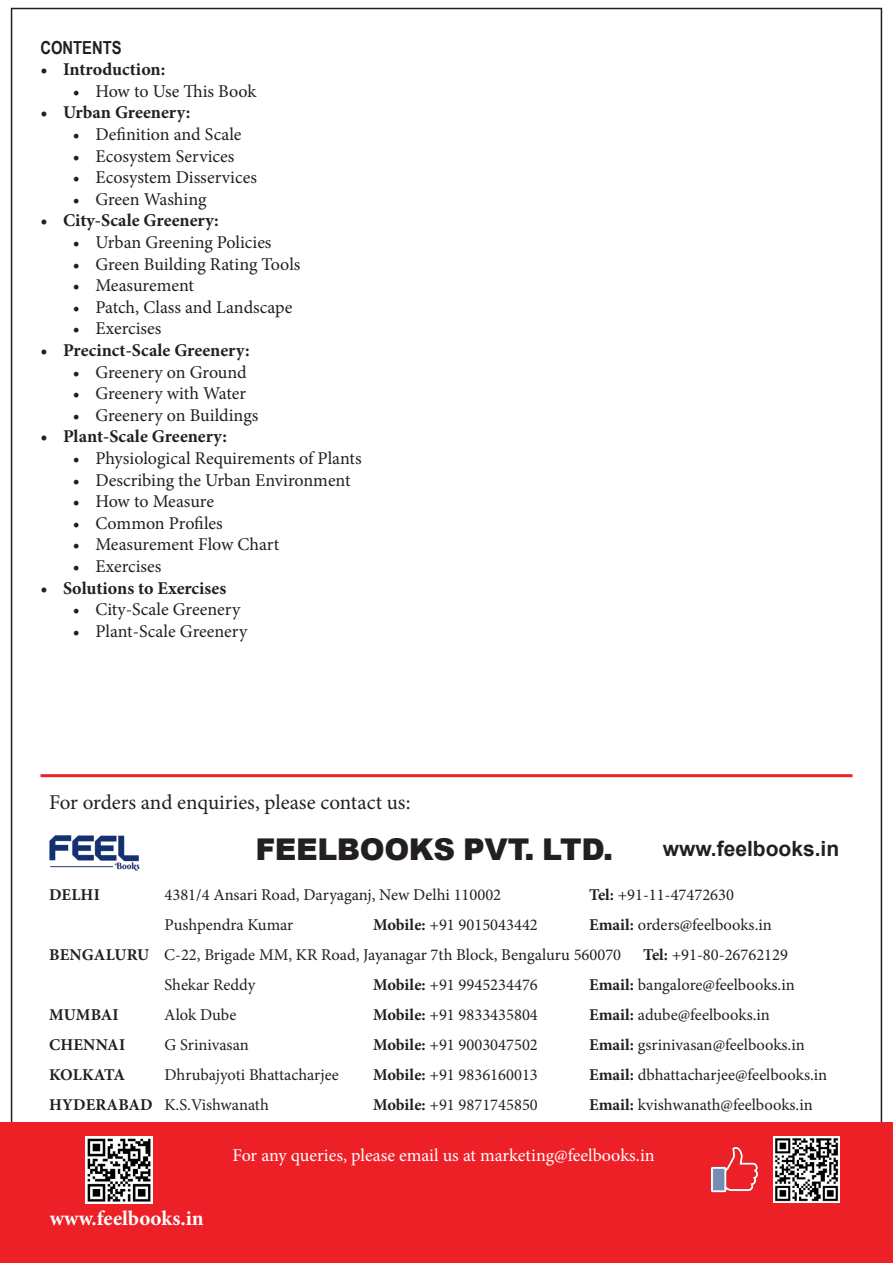
<style>
.page{position:relative;width:893px;height:1263px;background:#fff}
.page>*{position:absolute;margin:0;border:0;box-sizing:border-box;transform-origin:0 0}
.t1{font:900 30px "Arial";letter-spacing:-.015em;color:#231f20}
.t2{font:21px "Minion Pro";color:#231f20}
.t3{font:700 21px "Arial";color:#231f20}
.t4{font:700 21px "Minion Pro";color:#fff}
.t5{font:18px "Minion Pro";color:#231f20}
.t6{font:700 18px "Minion Pro";color:#231f20}
.t7{font:18px "Minion Pro";letter-spacing:-.005em;color:#fff}
.t8{font:700 18px "Arial Narrow";color:#231f20}
.t9{font:16.5px/30px "Minion Pro";color:#231f20}
.t10{font:700 16.5px "Minion Pro";letter-spacing:.01em;color:#231f20}
.t11{font:700 16.5px "Minion Pro";letter-spacing:-.015em;color:#231f20}
.s1{font-weight:700}
</style>
<div class="page">
<div style="left:0;top:1201px;width:893px;height:62px;background:#ee2027"></div>
<hr style="left:40px;top:774px;width:812px;height:3px;background:#ee2027">
<img style="left:49px;top:835px;width:91px;height:36px">
<div style="left:0;top:1123px;width:893px;height:126px;background:#ee2027"></div>
<img style="left:774px;top:1137px;width:65px;height:66px">
<img style="left:86px;top:1136px;width:67px;height:67px">
<img style="left:710px;top:1146px;width:49px;height:47px">
<p class="t8" style="left:40px;top:34px;width:83px">CONTENTS</p>
<p class="t6" style="left:40px;top:57px;width:126px">• Introduction:</p>
<p class="t5" style="left:73px;top:79px;width:185px">• How to Use This Book</p>
<p class="t6" style="left:40px;top:100px;width:151px">• Urban Greenery:</p>
<p class="t5" style="left:73px;top:122px;width:170px">• Definition and Scale</p>
<p class="t5" style="left:73px;top:144px;width:163px">• Ecosystem Services</p>
<p class="t5" style="left:73px;top:165px;width:186px">• Ecosystem Disservices</p>
<p class="t5" style="left:73px;top:187px;width:135px">• Green Washing</p>
<p class="t6" style="left:40px;top:208px;width:180px">• City-Scale Greenery:</p>
<p class="t5" style="left:73px;top:230px;width:200px">• Urban Greening Policies</p>
<p class="t5" style="left:73px;top:252px;width:229px">• Green Building Rating Tools</p>
<p class="t5" style="left:73px;top:273px;width:123px">• Measurement</p>
<p class="t5" style="left:73px;top:295px;width:221px">• Patch, Class and Landscape</p>
<p class="t5" style="left:73px;top:317px;width:90px">• Exercises</p>
<p class="t6" style="left:40px;top:338px;width:211px">• Precinct-Scale Greenery:</p>
<p class="t5" style="left:73px;top:360px;width:175px">• Greenery on Ground</p>
<p class="t5" style="left:73px;top:381px;width:175px">• Greenery with Water</p>
<p class="t5" style="left:73px;top:403px;width:187px">• Greenery on Buildings</p>
<p class="t6" style="left:40px;top:424px;width:188px">• Plant-Scale Greenery:</p>
<p class="t5" style="left:73px;top:446px;width:290px">• Physiological Requirements of Plants</p>
<p class="t5" style="left:73px;top:468px;width:279px">• Describing the Urban Environment</p>
<p class="t5" style="left:73px;top:489px;width:143px">• How to Measure</p>
<p class="t5" style="left:73px;top:511px;width:151px">• Common Profiles</p>
<p class="t5" style="left:73px;top:533px;width:208px">• Measurement Flow Chart</p>
<p class="t5" style="left:73px;top:554px;width:90px">• Exercises</p>
<p class="t6" style="left:40px;top:575px;width:187px">• Solutions to Exercises</p>
<p class="t5" style="left:73px;top:597px;width:169px">• City-Scale Greenery</p>
<p class="t5" style="left:73px;top:619px;width:176px">• Plant-Scale Greenery</p>
<p class="t2" style="left:49px;top:788px;width:363px">For orders and enquiries, please contact us:</p>
<p class="t1" style="left:255px;top:828px;width:359px">FEELBOOKS PVT. LTD.</p>
<p class="t3" style="left:663px;top:833px;width:178px">www.feelbooks.in</p>
<p class="t10" style="left:49px;top:883px;width:52px">DELHI</p>
<p class="t9" style="left:165px;top:879px;width:338px">4381/4 Ansari Road, Daryaganj, New Delhi 110002</p>
<p class="t9" style="left:589px;top:879px;width:146px"><span class="s1">Tel:</span> +91-11-47472630</p>
<p class="t9" style="left:165px;top:909px;width:130px">Pushpendra Kumar</p>
<p class="t9" style="left:373px;top:909px;width:166px"><span class="s1">Mobile:</span> +91 9015043442</p>
<p class="t9" style="left:49px;top:909px;width:724px;text-indent:540px"><span class="s1">Email:</span> orders@feelbooks.in<br><span class="s1">BENGALURU</span> C-22, Brigade MM, KR Road, Jayanagar 7th Block, Bengaluru 560070</p>
<p class="t9" style="left:643px;top:939px;width:146px"><span class="s1">Tel:</span> +91-80-26762129</p>
<p class="t9" style="left:165px;top:969px;width:92px">Shekar Reddy</p>
<p class="t9" style="left:373px;top:969px;width:166px"><span class="s1">Mobile:</span> +91 9945234476</p>
<p class="t9" style="left:589px;top:969px;width:207px"><span class="s1">Email:</span> bangalore@feelbooks.in</p>
<p class="t10" style="left:49px;top:1003px;width:71px">MUMBAI</p>
<p class="t9" style="left:164px;top:999px;width:74px">Alok Dube</p>
<p class="t9" style="left:373px;top:999px;width:166px"><span class="s1">Mobile:</span> +91 9833435804</p>
<p class="t9" style="left:589px;top:999px;width:182px"><span class="s1">Email:</span> adube@feelbooks.in</p>
<p class="t10" style="left:49px;top:1033px;width:78px">CHENNAI</p>
<p class="t9" style="left:165px;top:1029px;width:86px">G Srinivasan</p>
<p class="t9" style="left:373px;top:1029px;width:166px"><span class="s1">Mobile:</span> +91 9003047502</p>
<p class="t9" style="left:589px;top:1029px;width:217px"><span class="s1">Email:</span> gsrinivasan@feelbooks.in</p>
<p class="t11" style="left:49px;top:1063px;width:78px">KOLKATA</p>
<p class="t9" style="left:165px;top:1059px;width:176px">Dhrubajyoti Bhattacharjee</p>
<p class="t9" style="left:373px;top:1059px;width:166px"><span class="s1">Mobile:</span> +91 9836160013</p>
<p class="t9" style="left:589px;top:1059px;width:240px"><span class="s1">Email:</span> dbhattacharjee@feelbooks.in</p>
<p class="t9" style="left:49px;top:1089px;width:221px"><span class="s1">HYDERABAD</span> K.S.Vishwanath</p>
<p class="t9" style="left:373px;top:1089px;width:166px"><span class="s1">Mobile:</span> +91 9871745850</p>
<p class="t9" style="left:589px;top:1089px;width:225px"><span class="s1">Email:</span> kvishwanath@feelbooks.in</p>
<p class="t4" style="left:50px;top:1204px;width:156px">www.feelbooks.in</p>
<p class="t7" style="left:232px;top:1143px;width:424px">For any queries, please email us at marketing@feelbooks.in</p>
</div>
